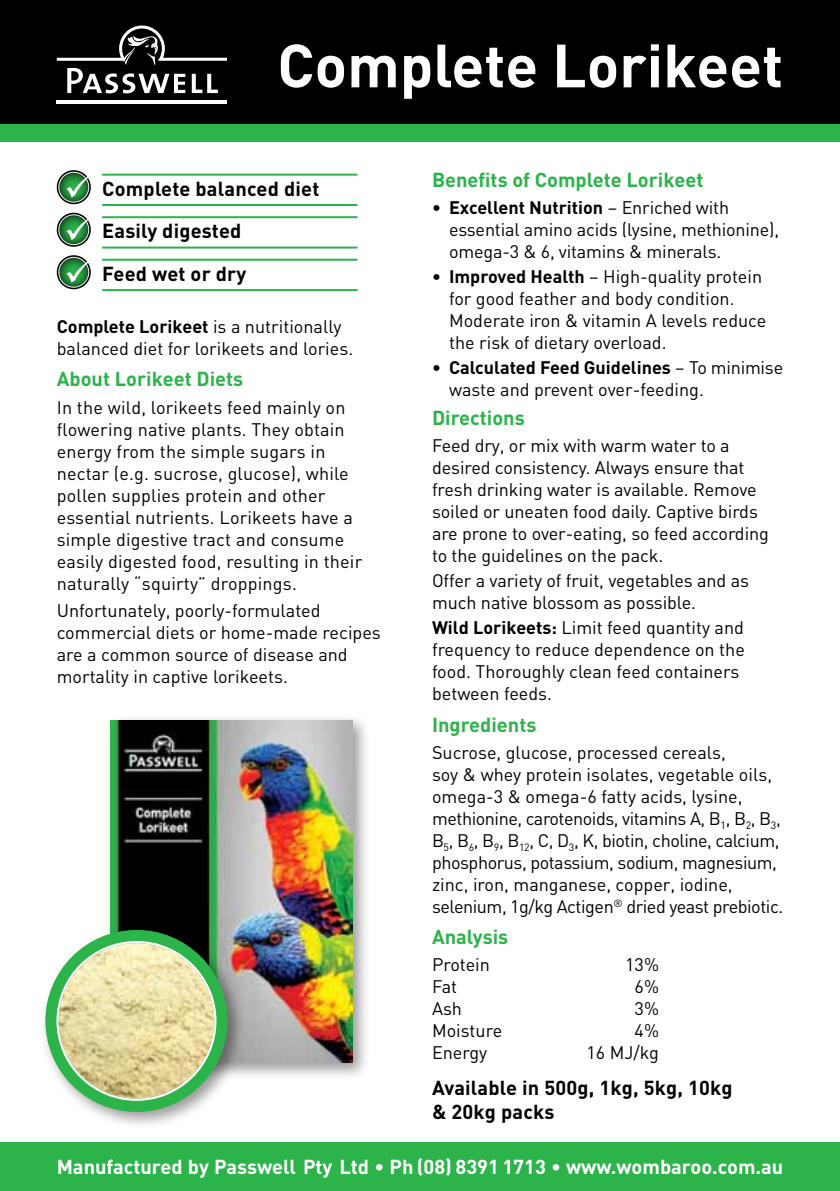
<style>
.page{position:relative;width:840px;height:1191px;background:#fff}
.page>*{position:absolute;margin:0;border:0;box-sizing:border-box;transform-origin:0 0}
.t1{font:700 60px "DIN";color:#fff}
.t2{font:700 20px/42.6px "DIN";letter-spacing:.01em;color:#000}
.t3{font:700 20px "DIN";color:#2cb34a}
.t4{font:700 20px "DIN";color:#fff}
.t5{font:18px/22px "DIN";color:#000}
.t6{font:18px/22px "DIN";letter-spacing:-.025em;color:#000}
.s1{font-weight:700}
</style>
<div class="page">
<div style="left:0;top:0;width:839px;height:125px;background:#000"></div>
<div style="left:0;top:125px;width:839px;height:17px;background:#2cb34a"></div>
<div style="left:0;top:1142px;width:839px;height:49px;background:#2cb34a"></div>
<svg style="left:57px;top:26px;width:170px;height:67px"></svg>
<hr style="left:57px;top:100px;width:170px;height:3px;background:#fff">
<hr style="left:102px;top:174px;width:255px;height:2px;background:#2cb34a">
<hr style="left:102px;top:204px;width:255px;height:2px;background:#2cb34a">
<svg style="left:57px;top:170px;width:34px;height:34px"></svg>
<hr style="left:102px;top:216px;width:255px;height:2px;background:#2cb34a">
<hr style="left:102px;top:246px;width:255px;height:2px;background:#2cb34a">
<svg style="left:57px;top:213px;width:34px;height:34px"></svg>
<hr style="left:102px;top:259px;width:255px;height:2px;background:#2cb34a">
<hr style="left:102px;top:289px;width:255px;height:2px;background:#2cb34a">
<svg style="left:57px;top:255px;width:34px;height:34px"></svg>
<div style="left:104px;top:714px;width:266px;height:366px;background:#000;opacity:.4"></div>
<img style="left:110px;top:720px;width:242px;height:342px">
<div style="left:39px;top:923px;width:206px;height:206px;background:#000;opacity:.4"></div>
<svg style="left:45px;top:930px;width:182px;height:182px;background:#4ebe66"></svg>
<img style="left:59px;top:943px;width:155px;height:155px;border-radius:78px">
<h1 class="t1" style="left:277px;top:26px;width:507px">Complete Lorikeet</h1>
<p class="t2" style="left:102px;top:166px;width:219px">Complete balanced diet<br>Easily digested<br>Feed wet or dry</p>
<p class="t5" style="left:57px;top:315px;width:298px"><span class="s1">Complete Lorikeet</span> is a nutritionally balanced diet for lorikeets and lories.</p>
<p class="t3" style="left:57px;top:365px;width:188px">About Lorikeet Diets</p>
<p class="t5" style="left:57px;top:396px;width:307px">In the wild, lorikeets feed mainly on flowering native plants. They obtain energy from the simple sugars in nectar (e.g. sucrose, glucose), while pollen supplies protein and other essential nutrients. Lorikeets have a simple digestive tract and consume easily digested food, resulting in their naturally “squirty” droppings.</p>
<p class="t5" style="left:57px;top:599px;width:325px">Unfortunately, poorly-formulated commercial diets or home-made recipes are a common source of disease and mortality in captive lorikeets.</p>
<p class="t3" style="left:432px;top:166px;width:273px">Benefits of Complete Lorikeet</p>
<p class="t5" style="left:449px;top:197px;width:331px;text-indent:-17px"><span class="s1">• Excellent Nutrition</span> – Enriched with essential amino acids (lysine, methionine), omega-3 &amp; 6, vitamins &amp; minerals.</p>
<p class="t5" style="left:449px;top:265px;width:319px;text-indent:-17px"><span class="s1">• Improved Health</span> – High-quality protein for good feather and body condition.<br>Moderate iron &amp; vitamin A levels reduce the risk of dietary overload.</p>
<p class="t5" style="left:449px;top:356px;width:335px;text-indent:-17px"><span class="s1">• Calculated Feed Guidelines</span> – To minimise waste and prevent over-feeding.</p>
<p class="t3" style="left:432px;top:404px;width:94px">Directions</p>
<p class="t5" style="left:432px;top:434px;width:338px">Feed dry, or mix with warm water to a desired consistency. Always ensure that fresh drinking water is available. Remove soiled or uneaten food daily. Captive birds are prone to over-eating, so feed according to the guidelines on the pack.</p>
<p class="t5" style="left:432px;top:569px;width:318px">Offer a variety of fruit, vegetables and as much native blossom as possible.</p>
<p class="t5" style="left:432px;top:616px;width:314px"><span class="s1">Wild Lorikeets:</span> Limit feed quantity and frequency to reduce dependence on the food. Thoroughly clean feed containers between feeds.</p>
<p class="t3" style="left:432px;top:711px;width:106px">Ingredients</p>
<p class="t6" style="left:432px;top:741px;width:352px">Sucrose, glucose, processed cereals,<br>soy &amp; whey protein isolates, vegetable oils, omega-3 &amp; omega-6 fatty acids, lysine, methionine, carotenoids, vitamins A, B<sub>1</sub>, B<sub>2</sub>, B<sub>3</sub>, B<sub>5</sub>, B<sub>6</sub>, B<sub>9</sub>, B<sub>12</sub>, C, D<sub>3</sub>, K, biotin, choline, calcium, phosphorus, potassium, sodium, magnesium, zinc, iron, manganese, copper, iodine, selenium, 1g/kg Actigen<sup>®</sup> dried yeast prebiotic.</p>
<p class="t3" style="left:432px;top:923px;width:78px">Analysis</p>
<p class="t5" style="left:432px;top:953px;width:59px">Protein</p>
<p class="t5" style="left:625px;top:953px;width:35px">13%</p>
<p class="t5" style="left:432px;top:975px;width:27px">Fat</p>
<p class="t5" style="left:634px;top:975px;width:26px">6%</p>
<p class="t5" style="left:432px;top:997px;width:32px">Ash</p>
<p class="t5" style="left:634px;top:997px;width:26px">3%</p>
<p class="t5" style="left:432px;top:1019px;width:72px">Moisture</p>
<p class="t5" style="left:634px;top:1019px;width:26px">4%</p>
<p class="t5" style="left:432px;top:1041px;width:57px">Energy</p>
<p class="t5" style="left:586px;top:1041px;width:74px">16 MJ/kg</p>
<p class="t2" style="left:432px;top:1074px;width:302px;line-height:24px">Available in 500g, 1kg, 5kg, 10kg &amp; 20kg packs</p>
<p class="t4" style="left:57px;top:1153px;width:727px">Manufactured by Passwell Pty Ltd • Ph (08) 8391 1713 • www.wombaroo.com.au</p>
</div>
